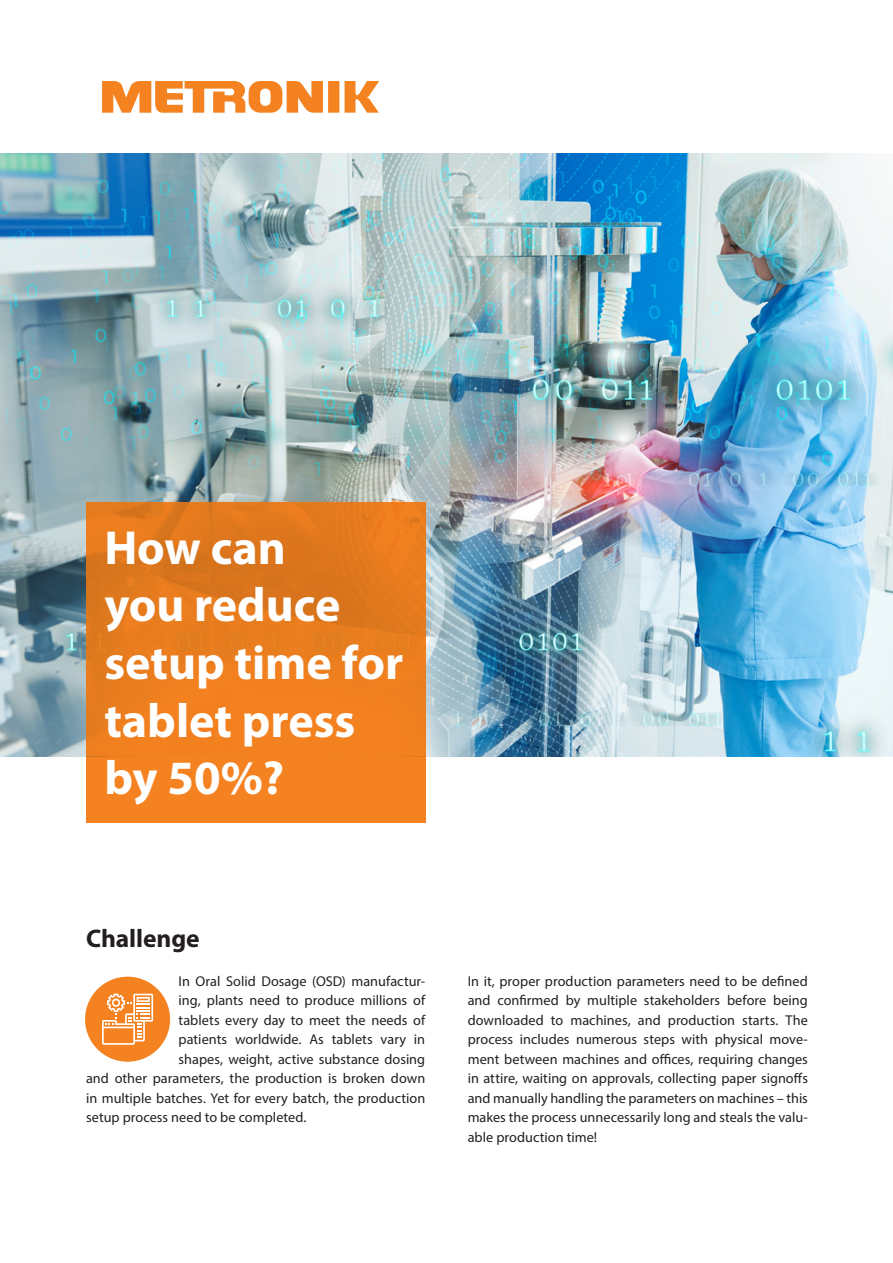
<style>
.page{position:relative;width:893px;height:1263px;background:#fff}
.page>*{position:absolute;margin:0;border:0;box-sizing:border-box;transform-origin:0 0}
.Body1{font:700 48px/57.6px "Myriad Pro";color:#fff}
.BOD{font:700 25.5px "Myriad Pro";letter-spacing:-.005em;color:#231f20}
.BOD-2{font:14.25px/19.5px "Myriad Pro";letter-spacing:.005em;color:#231f20;text-align:justify}
</style>
<div class="page">
<img style="left:0;top:154px;width:893px;height:602px">
<svg style="left:102px;top:81px;width:277px;height:32px"></svg>
<svg style="left:86px;top:502px;width:339px;height:321px;background:#ea7d1e"></svg>
<div style="left:85px;top:977px;width:85px;height:85px;background:#f58220;border-radius:50%"></div>
<svg style="left:102px;top:994px;width:51px;height:51px"></svg>
<p class="Body1" style="left:104px;top:517px;width:301px">How can<br>you reduce setup time for tablet press by 50%?</p>
<p class="BOD" style="left:86px;top:921px;width:115px">Challenge</p>
<p class="BOD-2" style="left:179px;top:971px;width:248px">In Oral Solid Dosage (OSD) manufactur-</p>
<p class="BOD-2" style="left:179px;top:990px;width:248px">ing, plants need to produce millions of</p>
<p class="BOD-2" style="left:179px;top:1010px;width:248px">tablets every day to meet the needs of</p>
<p class="BOD-2" style="left:179px;top:1029px;width:248px">patients worldwide. As tablets vary in</p>
<p class="BOD-2" style="left:179px;top:1049px;width:248px">shapes, weight, active substance dosing</p>
<p class="BOD-2" style="left:86px;top:1068px;width:341px">and other parameters, the production is broken down</p>
<p class="BOD-2" style="left:86px;top:1088px;width:341px">in multiple batches. Yet for every batch, the production</p>
<p class="BOD-2" style="left:86px;top:1107px;width:222px">setup process need to be completed.</p>
<p class="BOD-2" style="left:468px;top:971px;width:342px">In it, proper production parameters need to be defined and confirmed by multiple stakeholders before being downloaded to machines, and production starts. The process includes numerous steps with physical move&shy;ment between machines and offices, requiring changes in attire, waiting on approvals, collecting paper signoffs and manually handling the parameters on machines – this makes the process unnecessarily long and steals the valu&shy;able production time!</p>
</div>
